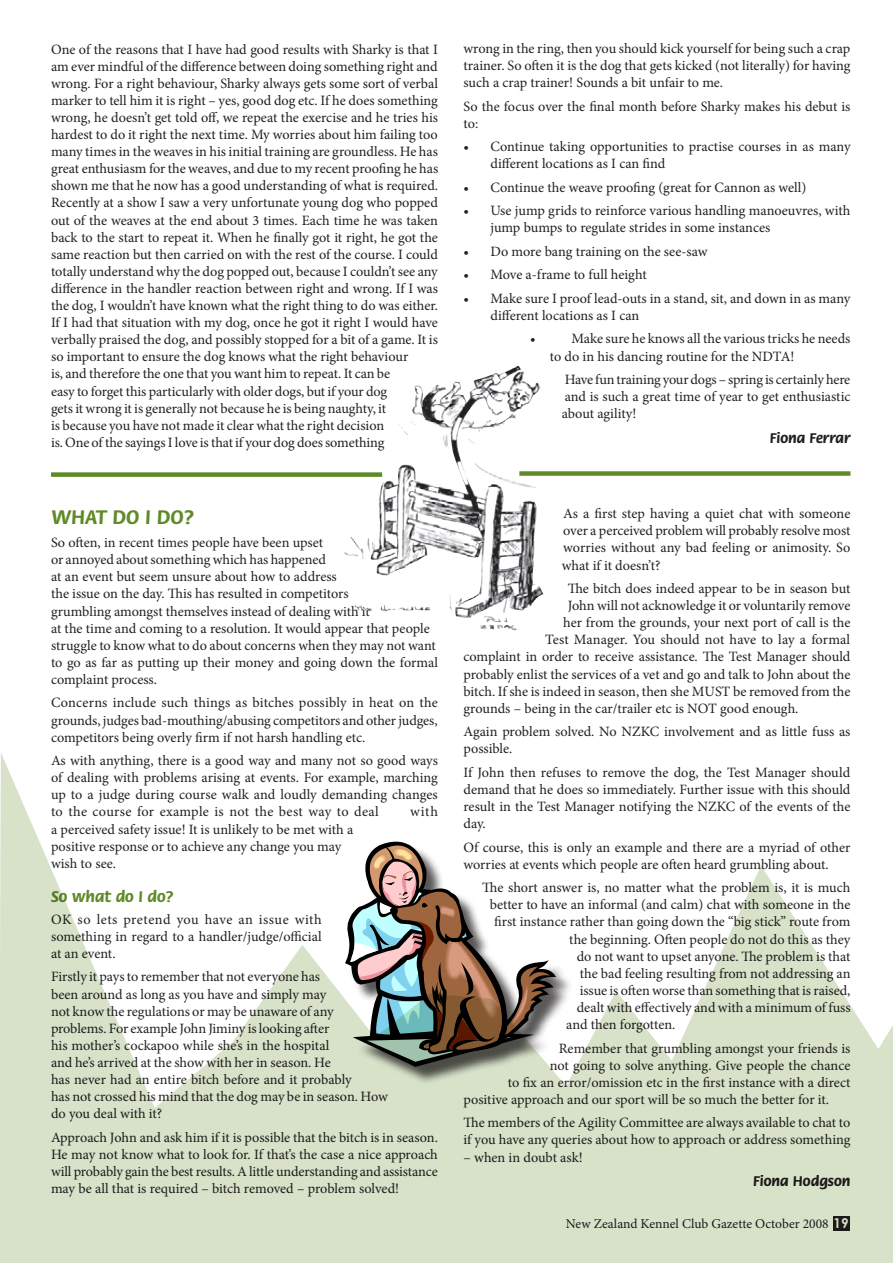
<style>
.page{position:relative;width:893px;height:1263px;background:#fff}
.page>*{position:absolute;margin:0;border:0;box-sizing:border-box;transform-origin:0 0}
.t1{font:700 21px "Flora";color:#5f8a28}
.t2{font:700 16.5px "Flora";color:#5f8a28}
.t3{font:700 15px "Flora";color:#231f20}
.t4{font:14.25px/17.1px "Minion Pro";letter-spacing:-.005em;color:#231f20}
.t5{font:13.5px "Minion Pro";color:#231f20}
.s1{font-family:"Century Gothic";font-weight:700;color:#fff}
</style>
<div class="page">
<div style="left:51px;top:472px;width:331px;height:5px;background:#5f8a28"></div>
<div style="left:519px;top:471px;width:331px;height:5px;background:#5f8a28"></div>
<svg style="left:2px;top:755px;width:891px;height:508px;fill:#d7e2c9"></svg>
<svg style="left:0;top:753px;width:2px;height:510px"></svg>
<img style="left:370px;top:366px;width:147px;height:252px">
<p class="t4" style="left:51px;top:40px;width:389px">One of the reasons that I have had good results with Sharky is that I am ever mindful of the difference between doing something right and wrong. For a right behaviour, Sharky always gets some sort of verbal marker to tell him it is right – yes, good dog etc. If he does something wrong, he doesn’t get told off, we repeat the exercise and he tries his hardest to do it right the next time. My worries about him failing too many times in the weaves in his initial training are groundless. He has great enthusiasm for the weaves, and due to my recent proofing he has shown me that he now has a good understanding of what is required.<br>Recently at a show I saw a very unfortunate young dog who popped out of the weaves at the end about 3 times. Each time he was taken back to the start to repeat it. When he finally got it right, he got the same reaction but then carried on with the rest of the course. I could totally understand why the dog popped out, because I couldn’t see any difference in the handler reaction between right and wrong. If I was the dog, I wouldn’t have known what the right thing to do was either.<br>If I had that situation with my dog, once he got it right I would have verbally praised the dog, and possibly stopped for a bit of a game. It is so important to ensure the dog knows what the right behaviour<br>is, and therefore the one that you want him to repeat. It can be<br>easy to forget this particularly with older dogs, but if your dog<br>gets it wrong it is generally not because he is being naughty, it<br>is because you have not made it clear what the right decision<br>is. One of the sayings I love is that if your dog does something</p>
<p class="t4" style="left:463px;top:40px;width:389px;text-align:justify">wrong in the ring, then you should kick yourself for being such a crap trainer. So often it is the dog that gets kicked (not literally) for having such a crap trainer! Sounds a bit unfair to me.</p>
<p class="t4" style="left:463px;top:98px;width:388px">So the focus over the final month before Sharky makes his debut is to:</p>
<p class="t4" style="left:490px;top:138px;width:362px;text-indent:-27px">• Continue taking opportunities to practise courses in as many different locations as I can find</p>
<p class="t4" style="left:463px;top:179px;width:344px">• Continue the weave proofing (great for Cannon as well)</p>
<p class="t4" style="left:490px;top:202px;width:361px;text-indent:-27px">• Use jump grids to reinforce various handling manoeuvres, with jump bumps to regulate strides in some instances</p>
<p class="t4" style="left:463px;top:243px;width:246px">• Do more bang training on the see-saw</p>
<p class="t4" style="left:463px;top:266px;width:185px">• Move a-frame to full height</p>
<p class="t4" style="left:490px;top:290px;width:361px;text-indent:-27px">• Make sure I proof lead-outs in a stand, sit, and down in as many different locations as I can</p>
<p class="t4" style="left:530px;top:330px;width:7px">•</p>
<p class="t4" style="left:550px;top:330px;width:302px;text-indent:22px">Make sure he knows all the various tricks he needs to do in his dancing routine for the NDTA!</p>
<p class="t4" style="left:562px;top:371px;width:290px;text-align:justify">Have fun training your dogs – spring is certainly here and is such a great time of year to get enthusiastic about agility!</p>
<p class="t3" style="left:770px;top:429px;width:82px">Fiona Ferrar</p>
<h1 class="t1" style="left:51px;top:505px;width:145px">WHAT DO I DO?</h1>
<p class="t4" style="left:51px;top:534px;width:388px">So often, in recent times people have been upset<br>or annoyed about something which has happened<br>at an event but seem unsure about how to address<br>the issue on the day. This has resulted in competitors<br>grumbling amongst themselves instead of dealing with it<br>at the time and coming to a resolution. It would appear that people struggle to know what to do about concerns when they may not want to go as far as putting up their money and going down the formal complaint process.</p>
<p class="t4" style="left:51px;top:694px;width:388px;text-align:justify">Concerns include such things as bitches possibly in heat on the grounds, judges bad-mouthing/abusing competitors and other judges, competitors being overly firm if not harsh handling etc.</p>
<p class="t4" style="left:51px;top:752px;width:388px;text-align:justify">As with anything, there is a good way and many not so good ways of dealing with problems arising at events. For example, marching up to a judge during course walk and loudly demanding changes to the course for example is not the best way to deal</p>
<p class="t4" style="left:410px;top:803px;width:29px">with</p>
<p class="t4" style="left:51px;top:820px;width:304px">a perceived safety issue! It is unlikely to be met with a positive response or to achieve any change you may wish to see.</p>
<p class="t2" style="left:51px;top:888px;width:124px">So what do I do?</p>
<p class="t4" style="left:51px;top:911px;width:272px;text-align:justify">OK so lets pretend you have an issue with something in regard to a handler/judge/official at an event.</p>
<p class="t4" style="left:51px;top:968px;width:338px">Firstly it pays to remember that not everyone has<br>been around as long as you have and simply may<br>not know the regulations or may be unaware of any problems. For example John Jiminy is looking after<br>his mother’s cockapoo while she’s in the hospital<br>and he’s arrived at the show with her in season. He<br>has never had an entire bitch before and it probably<br>has not crossed his mind that the dog may be in season. How do you deal with it?</p>
<p class="t4" style="left:51px;top:1129px;width:388px;text-align:justify">Approach John and ask him if it is possible that the bitch is in season.<br>He may not know what to look for. If that’s the case a nice approach will probably gain the best results. A little understanding and assistance may be all that is required – bitch removed – problem solved!</p>
<p class="t4" style="left:562px;top:505px;width:290px;text-align:justify">As a first step having a quiet chat with someone over a perceived problem will probably resolve most worries without any bad feeling or animosity. So what if it doesn’t?</p>
<p class="t4" style="left:568px;top:580px;width:284px">The bitch does indeed appear to be in season but</p>
<p class="t4" style="left:568px;top:597px;width:284px">John will not acknowledge it or voluntarily remove</p>
<p class="t4" style="left:563px;top:614px;width:289px">her from the grounds, your next port of call is the</p>
<p class="t4" style="left:545px;top:631px;width:306px">Test Manager. You should not have to lay a formal</p>
<p class="t4" style="left:463px;top:648px;width:388px">complaint in order to receive assistance. The Test Manager should</p>
<p class="t4" style="left:463px;top:665px;width:388px">probably enlist the services of a vet and go and talk to John about the</p>
<p class="t4" style="left:463px;top:683px;width:389px">bitch. If she is indeed in season, then she MUST be removed from the</p>
<p class="t4" style="left:463px;top:700px;width:337px">grounds – being in the car/trailer etc is NOT good enough.</p>
<p class="t4" style="left:463px;top:723px;width:388px">Again problem solved. No NZKC involvement and as little fuss as possible.</p>
<p class="t4" style="left:463px;top:764px;width:388px;text-align:justify">If John then refuses to remove the dog, the Test Manager should demand that he does so immediately. Further issue with this should result in the Test Manager notifying the NZKC of the events of the day.</p>
<p class="t4" style="left:463px;top:838px;width:388px">Of course, this is only an example and there are a myriad of other worries at events which people are often heard grumbling about.</p>
<p class="t4" style="left:482px;top:879px;width:370px">The short answer is, no matter what the problem is, it is much</p>
<p class="t4" style="left:490px;top:896px;width:362px">better to have an informal (and calm) chat with someone in the</p>
<p class="t4" style="left:494px;top:913px;width:358px">first instance rather than going down the “big stick” route from</p>
<p class="t4" style="left:569px;top:930px;width:283px">the beginning. Often people do not do this as they</p>
<p class="t4" style="left:577px;top:947px;width:275px">do not want to upset anyone. The problem is that</p>
<p class="t4" style="left:580px;top:965px;width:272px">the bad feeling resulting from not addressing an</p>
<p class="t4" style="left:580px;top:982px;width:272px">issue is often worse than something that is raised,</p>
<p class="t4" style="left:577px;top:999px;width:275px">dealt with effectively and with a minimum of fuss</p>
<p class="t4" style="left:566px;top:1016px;width:111px">and then forgotten.</p>
<p class="t4" style="left:559px;top:1039px;width:293px">Remember that grumbling amongst your friends is</p>
<p class="t4" style="left:550px;top:1056px;width:302px">not going to solve anything. Give people the chance</p>
<p class="t4" style="left:508px;top:1074px;width:344px">to fix an error/omission etc in the first instance with a direct</p>
<p class="t4" style="left:463px;top:1091px;width:367px">positive approach and our sport will be so much the better for it.</p>
<p class="t4" style="left:463px;top:1114px;width:388px">The members of the Agility Committee are always available to chat to if you have any queries about how to approach or address something</p>
<p class="t4" style="left:463px;top:1148px;width:121px">– when in doubt ask!</p>
<p class="t3" style="left:753px;top:1173px;width:99px">Fiona Hodgson</p>
<p class="t5" style="left:566px;top:1215px;width:284px">New Zealand Kennel Club Gazette October 2008 <span class="s1">19</span></p>
</div>
